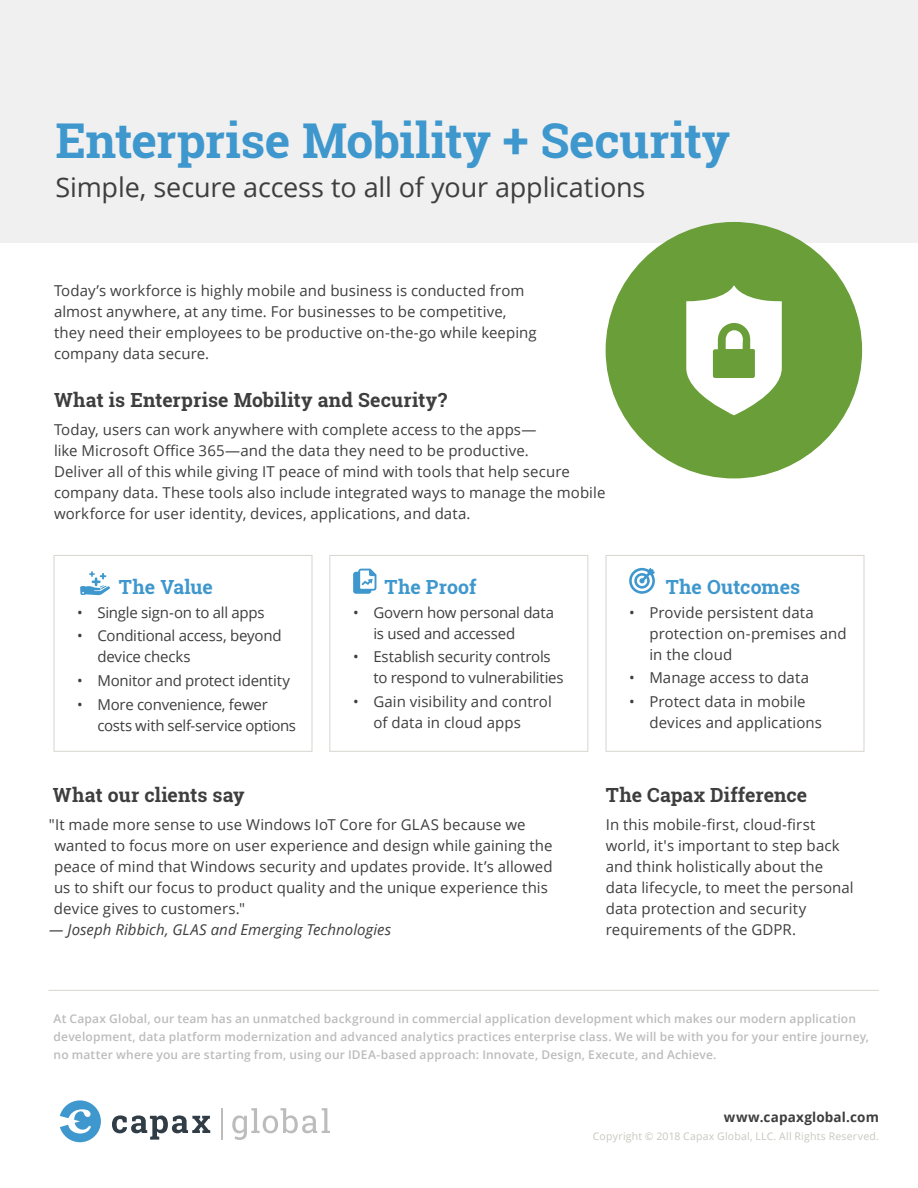
<style>
.page{position:relative;width:918px;height:1188px;background:#fff}
.page>*{position:absolute;margin:0;border:0;box-sizing:border-box;transform-origin:0 0}
.HeadlineA{font:700 48px "Roboto Slab";letter-spacing:-.01em;color:#3e97cd}
.Sub-Head{font:27px "Open Sans";letter-spacing:-.005em;color:#3e3e3f}
.Body_Text{font:700 19.5px "Roboto Slab";letter-spacing:.005em;color:#3e3e3f}
.Body_Header{font:700 19.5px "Roboto Slab";letter-spacing:.005em;color:#3e3e3f}
.Body_Header-2{font:700 19.5px "Roboto Slab";color:#3e97cd}
.Body_Text-2{font:15px/21px "Open Sans";letter-spacing:.005em;color:#3e3e3f}
.Body_Text-3{font:15px/21px "Open Sans";letter-spacing:-.015em;color:#3e3e3f}
.Body_Text-4{font:italic 15px "Open Sans";letter-spacing:.005em;color:#3e3e3f}
.t1{font:700 13.5px "Open Sans";letter-spacing:.01em;color:#3e3e3f}
.t2{font:600 12px/18px "Open Sans";letter-spacing:.015em;color:#bdbcbc}
.t3{font:10.5px "Open Sans";letter-spacing:.02em;color:#c8c7bf}
</style>
<div class="page">
<svg style="left:112px;top:1115px;width:98px;height:25px"></svg>
<svg style="left:232px;top:1108px;width:98px;height:32px"></svg>
<svg style="left:60px;top:1100px;width:41px;height:42px"></svg>
<hr style="left:221px;top:1108px;width:1px;height:32px;background:#bdbcbc">
<hr style="left:49px;top:990px;width:830px;height:1px;background:#d8d5cf">
<div style="left:0;top:0;width:918px;height:243px;background:#f0f0f0"></div>
<div style="left:606px;top:222px;width:256px;height:256px;background:#699e38;border-radius:50%"></div>
<svg style="left:686px;top:285px;width:96px;height:130px"></svg>
<div style="left:54px;top:555px;width:258px;height:197px;border:1px solid #d8d5cf"></div>
<div style="left:329px;top:555px;width:259px;height:197px;border:1px solid #d8d5cf"></div>
<div style="left:606px;top:555px;width:258px;height:197px;border:1px solid #d8d5cf"></div>
<svg style="left:80px;top:571px;width:30px;height:24px"></svg>
<svg style="left:353px;top:569px;width:23px;height:25px"></svg>
<svg style="left:629px;top:568px;width:26px;height:26px"></svg>
<p class="HeadlineA" style="left:56px;top:107px;width:676px">Enterprise Mobility + Security</p>
<p class="Sub-Head" style="left:56px;top:169px;width:591px">Simple, secure access to all of your applications</p>
<p class="Body_Text-2" style="left:54px;top:280px;width:484px">Today’s workforce is highly mobile and business is conducted from almost anywhere, at any time. For businesses to be competitive, they need their employees to be productive on-the-go while keeping company data secure.</p>
<p class="Body_Text" style="left:54px;top:386px;width:395px">What is Enterprise Mobility and Security?</p>
<p class="Body_Text-2" style="left:54px;top:418px;width:553px">Today, users can work anywhere with complete access to the apps—<br>like Microsoft Office 365—and the data they need to be productive.<br>Deliver all of this while giving IT peace of mind with tools that help secure company data. These tools also include integrated ways to manage the mobile workforce for user identity, devices, applications, and data.</p>
<p class="Body_Header-2" style="left:119px;top:573px;width:96px">The Value</p>
<p class="Body_Text-3" style="left:77px;top:601px;width:189px">• Single sign-on to all apps</p>
<p class="Body_Text-3" style="left:97px;top:625px;width:186px;text-indent:-20px">• Conditional access, beyond device checks</p>
<p class="Body_Text-3" style="left:77px;top:670px;width:214px">• Monitor and protect identity</p>
<p class="Body_Text-3" style="left:97px;top:693px;width:200px;text-indent:-20px">• More convenience, fewer costs with self-service options</p>
<p class="Body_Header-2" style="left:385px;top:573px;width:93px">The Proof</p>
<p class="Body_Text-3" style="left:373px;top:601px;width:182px;text-indent:-20px">• Govern how personal data is used and accessed</p>
<p class="Body_Text-3" style="left:373px;top:646px;width:192px;text-indent:-20px">• Establish security controls to respond to vulnerabilities</p>
<p class="Body_Text-2" style="left:373px;top:691px;width:180px;text-indent:-20px">• Gain visibility and control of data in cloud apps</p>
<p class="Body_Header-2" style="left:666px;top:573px;width:136px">The Outcomes</p>
<p class="Body_Text-2" style="left:649px;top:601px;width:199px;text-indent:-20px">• Provide persistent data protection on-premises and in the cloud</p>
<p class="Body_Text-2" style="left:629px;top:667px;width:181px">• Manage access to data</p>
<p class="Body_Text-2" style="left:649px;top:691px;width:174px;text-indent:-20px">• Protect data in mobile devices and applications</p>
<p class="Body_Header" style="left:53px;top:782px;width:194px">What our clients say</p>
<p class="Body_Text-2" style="left:54px;top:814px;width:500px;text-indent:-5px">"It made more sense to use Windows IoT Core for GLAS because we wanted to focus more on user experience and design while gaining the peace of mind that Windows security and updates provide. It’s allowed us to shift our focus to product quality and the unique experience this device gives to customers."</p>
<p class="Body_Text-4" style="left:49px;top:919px;width:343px">— Joseph Ribbich, GLAS and Emerging Technologies</p>
<p class="Body_Header" style="left:606px;top:782px;width:203px">The Capax Difference</p>
<p class="Body_Text-2" style="left:606px;top:814px;width:249px">In this mobile-first, cloud-first world, it's important to step back and think holistically about the data lifecycle, to meet the personal data protection and security requirements of the GDPR.</p>
<p class="t2" style="left:54px;top:1010px;width:817px">At Capax Global, our team has an unmatched background in commercial application development which makes our modern application development, data platform modernization and advanced analytics practices enterprise class. We will be with you for your entire journey, no matter where you are starting from, using our IDEA-based approach: Innovate, Design, Execute, and Achieve.</p>
<p class="t1" style="left:724px;top:1108px;width:157px">www.capaxglobal.com</p>
<p class="t3" style="left:593px;top:1129px;width:288px">Copyright © 2018 Capax Global, LLC. All Rights Reserved.</p>
</div>
